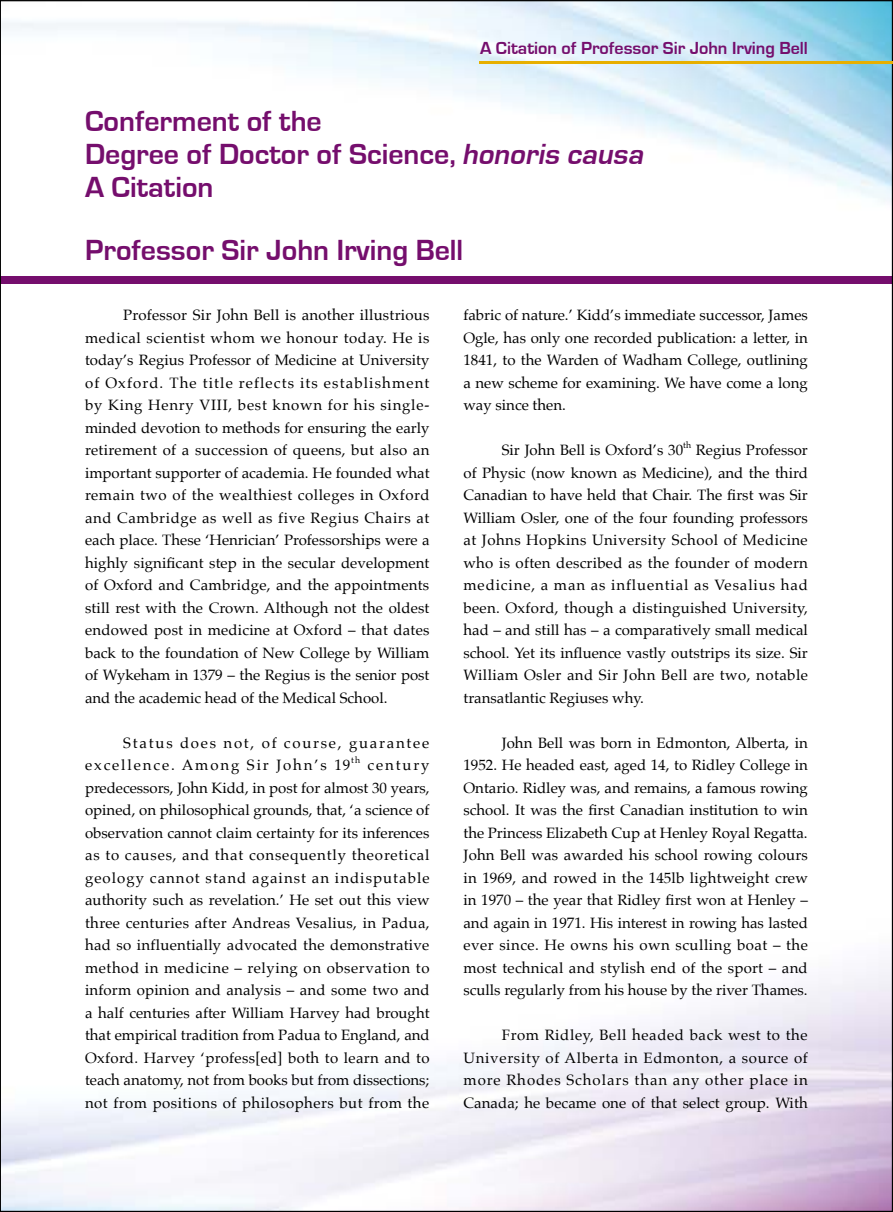
<style>
.page{position:relative;width:893px;height:1212px;background:#fff}
.page>*{position:absolute;margin:0;border:0;box-sizing:border-box;transform-origin:0 0}
.t1{font:700 30px/33px "Eurostile";color:#750e6d}
.t2{font:700 18px "Eurostile";color:#750e6d}
.t3{font:15px/22.5px "Palatino";color:#000;text-align:justify}
.t4{font:15px/22.5px "Palatino";letter-spacing:.12em;color:#000}
.t5{font:8.7px "Palatino";color:#000}
.s1{font-style:italic}
</style>
<div class="page">
<img style="left:2px;top:2px;width:889px;height:282px">
<div style="left:0;top:276px;width:893px;height:7px;background:#750e6d"></div>
<hr style="left:480px;top:61px;width:413px;height:3px;background:#e7af00">
<p class="t2" style="left:480px;top:38px;width:329px">A Citation of Professor Sir John Irving Bell</p>
<h1 class="t1" style="left:85px;top:105px;width:566px">Conferment of the<br>Degree of Doctor of Science, <span class="s1">honoris causa<br></span>A Citation</h1>
<h1 class="t1" style="left:85px;top:234px;width:380px">Professor Sir John Irving Bell</h1>
<p class="t3" style="left:85px;top:304px;width:346px;text-indent:38px">Professor Sir John Bell is another illustrious medical scientist whom we honour today. He is today’s Regius Professor of Medicine at University of Oxford. The title reflects its establishment by King Henry VIII, best known for his single&shy;minded devotion to methods for ensuring the early retirement of a succession of queens, but also an important supporter of academia. He founded what remain two of the wealthiest colleges in Oxford and Cambridge as well as five Regius Chairs at each place. These ‘Henrician’ Professorships were a highly significant step in the secular development of Oxford and Cambridge, and the appointments still rest with the Crown. Although not the oldest endowed post in medicine at Oxford – that dates back to the foundation of New College by William of Wykeham in 1379 – the Regius is the senior post and the academic head of the Medical School.</p>
<p class="t4" style="left:85px;top:731px;width:346px;text-indent:38px">Status does not, of course, guarantee excellence. Among Sir John’s 19</p>
<p class="t5" style="left:351px;top:753px;width:11px">th</p>
<p class="t3" style="left:85px;top:754px;width:346px;text-indent:282px">century predecessors, John Kidd, in post for almost 30 years, opined, on philosophical grounds, that, ‘a science of observation cannot claim certainty for its inferences as to causes, and that consequently theoretical geology cannot stand against an indisputable authority such as revelation.’ He set out this view three centuries after Andreas Vesalius, in Padua, had so influentially advocated the demonstrative method in medicine – relying on observation to inform opinion and analysis – and some two and a half centuries after William Harvey had brought that empirical tradition from Padua to England, and Oxford. Harvey ‘profess[ed] both to learn and to teach anatomy, not from books but from dissections; not from positions of philosophers but from the</p>
<p class="t3" style="left:463px;top:304px;width:346px">fabric of nature.’ Kidd’s immediate successor, James Ogle, has only one recorded publication: a letter, in 1841, to the Warden of Wadham College, outlining a new scheme for examining. We have come a long way since then.</p>
<p class="t3" style="left:502px;top:439px;width:183px">Sir John Bell is Oxford’s 30</p>
<p class="t5" style="left:683px;top:438px;width:9px">th</p>
<p class="t3" style="left:463px;top:439px;width:346px;text-indent:232px">Regius Professor of Physic (now known as Medicine), and the third Canadian to have held that Chair. The first was Sir William Osler, one of the four founding professors at Johns Hopkins University School of Medicine who is often described as the founder of modern medicine, a man as influential as Vesalius had been. Oxford, though a distinguished University, had – and still has – a comparatively small medical school. Yet its influence vastly outstrips its size. Sir William Osler and Sir John Bell are two, notable transatlantic Regiuses why.</p>
<p class="t3" style="left:463px;top:731px;width:346px;text-indent:38px">John Bell was born in Edmonton, Alberta, in 1952. He headed east, aged 14, to Ridley College in Ontario. Ridley was, and remains, a famous rowing school. It was the first Canadian institution to win the Princess Elizabeth Cup at Henley Royal Regatta.<br>John Bell was awarded his school rowing colours in 1969, and rowed in the 145lb lightweight crew in 1970 – the year that Ridley first won at Henley – and again in 1971. His interest in rowing has lasted ever since. He owns his own sculling boat – the most technical and stylish end of the sport – and sculls regularly from his house by the river Thames.</p>
<p class="t3" style="left:463px;top:1024px;width:346px;text-indent:38px">From Ridley, Bell headed back west to the University of Alberta in Edmonton, a source of more Rhodes Scholars than any other place in Canada; he became one of that select group. With</p>
</div>
